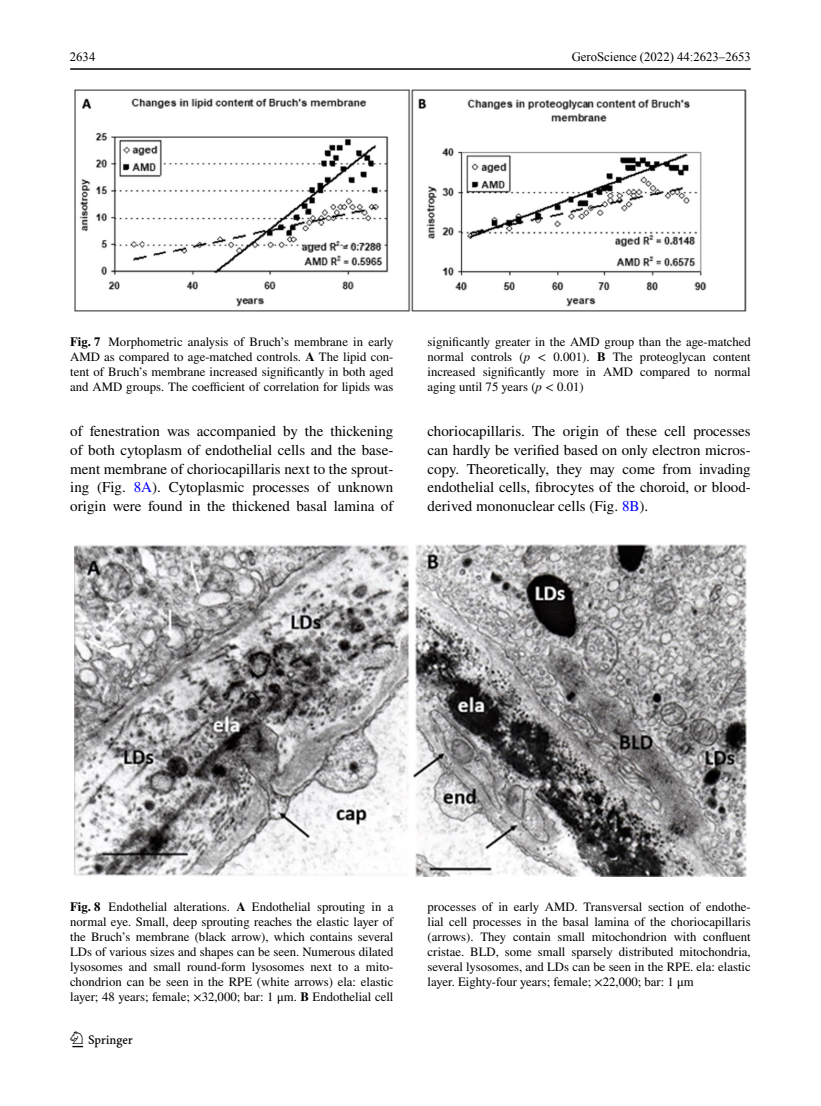
<style>
.page{position:relative;width:821px;height:1106px;background:#fff}
.page>*{position:absolute;margin:0;border:0;box-sizing:border-box;transform-origin:0 0}
.t1{font:22.5px "Springnew Regular 2";color:#000}
.t2{font:15px/18.8px "STIX";color:#000;text-align:justify}
.t3{font:12.75px/15px "STIX";color:#000;text-align:justify}
.t4{font:12.75px "Times New Roman";color:#000}
.s1{font-weight:700}
.s2{font-style:italic}
.s3{color:#00f}
</style>
<div class="page">
<hr style="left:70px;top:68px;width:680px;height:2px;background:#000">
<img style="left:74px;top:89px;width:672px;height:222px">
<img style="left:74px;top:544px;width:672px;height:332px">
<p class="t4" style="left:70px;top:53px;width:27px">2634</p>
<p class="t4" style="left:571px;top:53px;width:181px">GeroScience (2022) 44:2623–2653</p>
<p class="t3" style="left:70px;top:335px;width:325px"><span class="s1">Fig. 7</span> Morphometric analysis of Bruch’s membrane in early AMD as compared to age-matched controls. <span class="s1">A</span> The lipid con&shy;tent of Bruch’s membrane increased significantly in both aged and AMD groups. The coefficient of correlation for lipids was</p>
<p class="t3" style="left:427px;top:335px;width:325px">significantly greater in the AMD group than the age-matched normal controls (<span class="s2">p</span> &lt; 0.001). <span class="s1">B</span> The proteoglycan content increased significantly more in AMD compared to normal aging until 75 years (<span class="s2">p</span> &lt; 0.01)</p>
<p class="t2" style="left:70px;top:422px;width:325px">of fenestration was accompanied by the thickening of both cytoplasm of endothelial cells and the base&shy;ment membrane of choriocapillaris next to the sprout&shy;ing (Fig. <span class="s3">8A</span>). Cytoplasmic processes of unknown origin were found in the thickened basal lamina of</p>
<p class="t2" style="left:427px;top:422px;width:325px">choriocapillaris. The origin of these cell processes can hardly be verified based on only electron micros&shy;copy. Theoretically, they may come from invading endothelial cells, fibrocytes of the choroid, or blood&shy;derived mononuclear cells (Fig. <span class="s3">8B</span>).</p>
<p class="t3" style="left:70px;top:900px;width:325px"><span class="s1">Fig. 8</span> Endothelial alterations. <span class="s1">A</span> Endothelial sprouting in a normal eye. Small, deep sprouting reaches the elastic layer of the Bruch’s membrane (black arrow), which contains several LDs of various sizes and shapes can be seen. Numerous dilated lysosomes and small round-form lysosomes next to a mito&shy;chondrion can be seen in the RPE (white arrows) ela: elastic layer; 48 years; female; ×32,000; bar: 1 μm. <span class="s1">B</span> Endothelial cell</p>
<p class="t3" style="left:427px;top:900px;width:325px">processes of in early AMD. Transversal section of endothe&shy;lial cell processes in the basal lamina of the choriocapillaris (arrows). They contain small mitochondrion with confluent cristae. BLD, some small sparsely distributed mitochondria, several lysosomes, and LDs can be seen in the RPE. ela: elastic layer. Eighty-four years; female; ×22,000; bar: 1 μm</p>
<h1 class="t1" style="left:72px;top:1031px;width:62px">1 3</h1>
</div>
